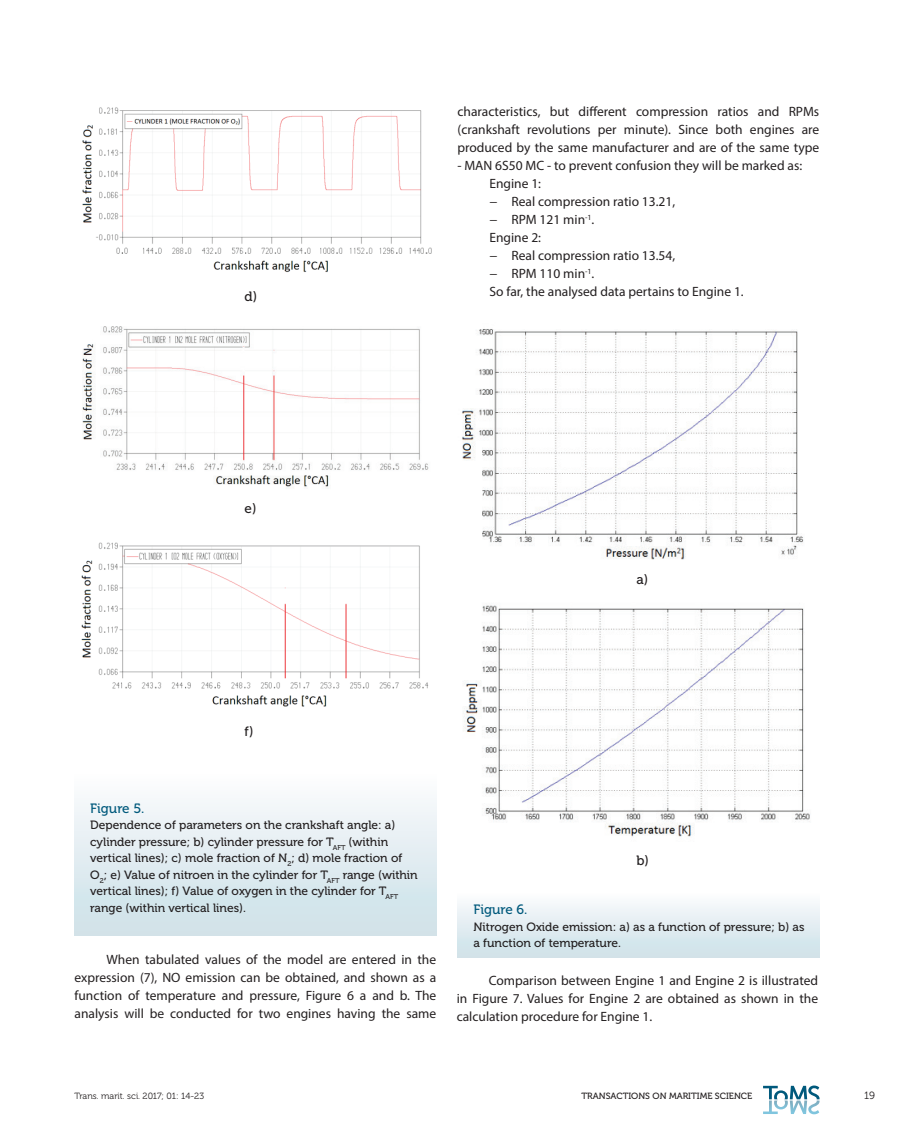
<style>
.page{position:relative;width:915px;height:1127px;background:#fff}
.page>*{position:absolute;margin:0;border:0;box-sizing:border-box;transform-origin:0 0}
.Body_text{font:13.5px/18px "Myriad Pro";color:#231f20;text-align:justify}
.Figure{font:13.5px "Museo 500";color:#00597c}
.Figure-2{font:13.5px "Museo 500";color:#231f20}
.Figure_naslov{font:12px/16.5px "Museo 500";color:#231f20}
.t1{font:10.5px "Museo 300";color:#231f20}
.t2{font:9px "Museo 300";color:#231f20}
.t3{font:9px "Museo 500";color:#231f20}
</style>
<div class="page">
<svg style="left:763px;top:1085px;width:56px;height:29px"></svg>
<img style="left:82px;top:107px;width:350px;height:165px">
<div style="left:74px;top:772px;width:362px;height:163px;background:linear-gradient(to bottom,#fdfdfe,#cce0e7)"></div>
<img style="left:82px;top:326px;width:347px;height:163px">
<img style="left:81px;top:542px;width:348px;height:165px">
<div style="left:457px;top:892px;width:362px;height:66px;background:linear-gradient(to bottom,#fcfcfe,#cde1e8)"></div>
<img style="left:462px;top:329px;width:342px;height:231px">
<img style="left:463px;top:605px;width:347px;height:232px">
<p class="Figure-2" style="left:244px;top:289px;width:14px">d)</p>
<p class="Body_text" style="left:457px;top:103px;width:363px">characteristics, but different compression ratios and RPMs (crankshaft revolutions per minute). Since both engines are produced by the same manufacturer and are of the same type</p>
<p class="Body_text" style="left:457px;top:157px;width:346px">- MAN 6S50 MC - to prevent confusion they will be marked as:</p>
<p class="Body_text" style="left:489px;top:175px;width:53px">Engine 1:</p>
<p class="Body_text" style="left:489px;top:193px;width:187px">− Real compression ratio 13.21,</p>
<p class="Body_text" style="left:489px;top:211px;width:106px">− RPM 121 min<sup>-1</sup>.</p>
<p class="Body_text" style="left:489px;top:229px;width:53px">Engine 2:</p>
<p class="Body_text" style="left:489px;top:247px;width:187px">− Real compression ratio 13.54,</p>
<p class="Body_text" style="left:489px;top:265px;width:106px">− RPM 110 min<sup>-1</sup>.</p>
<p class="Body_text" style="left:489px;top:283px;width:256px">So far, the analysed data pertains to Engine 1.</p>
<p class="Figure-2" style="left:244px;top:501px;width:13px">e)</p>
<p class="Figure-2" style="left:636px;top:572px;width:13px">a)</p>
<p class="Figure-2" style="left:244px;top:724px;width:11px">f)</p>
<p class="Figure" style="left:90px;top:800px;width:56px">Figure 5.</p>
<p class="Figure_naslov" style="left:90px;top:817px;width:329px">Dependence of parameters on the crankshaft angle: a) cylinder pressure; b) cylinder pressure for T<sub>AFT</sub> (within vertical lines); c) mole fraction of N<sub>2</sub>; d) mole fraction of O<sub>2</sub>; e) Value of nitroen in the cylinder for T<sub>AFT</sub> range (within vertical lines); f) Value of oxygen in the cylinder for T<sub>AFT </sub>range (within vertical lines).</p>
<p class="Body_text" style="left:74px;top:950px;width:363px;text-indent:32px">When tabulated values of the model are entered in the expression (7), NO emission can be obtained, and shown as a function of temperature and pressure, Figure 6 a and b. The analysis will be conducted for two engines having the same</p>
<p class="Figure-2" style="left:636px;top:852px;width:14px">b)</p>
<p class="Figure" style="left:473px;top:902px;width:55px">Figure 6.</p>
<p class="Figure_naslov" style="left:473px;top:918px;width:332px">Nitrogen Oxide emission: a) as a function of pressure; b) as a function of temperature.</p>
<p class="Body_text" style="left:456px;top:971px;width:363px;text-indent:32px">Comparison between Engine 1 and Engine 2 is illustrated in Figure 7. Values for Engine 2 are obtained as shown in the calculation procedure for Engine 1.</p>
<p class="t2" style="left:74px;top:1091px;width:131px">Trans. marit. sci. 2017; 01: 14-23</p>
<p class="t3" style="left:581px;top:1091px;width:172px">TRANSACTIONS ON MARITIME SCIENCE</p>
<p class="t1" style="left:863px;top:1090px;width:12px">19</p>
</div>
